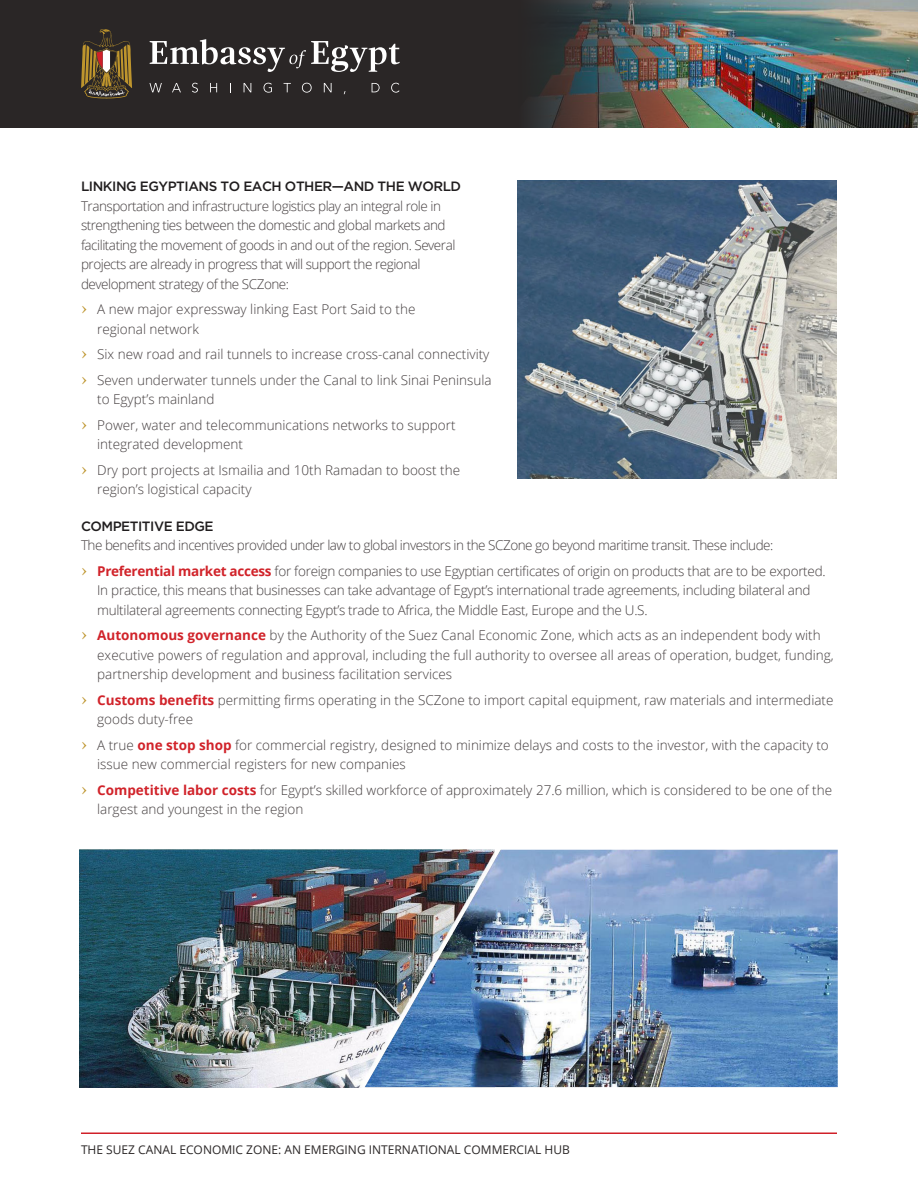
<style>
.page{position:relative;width:918px;height:1188px;background:#fff}
.page>*{position:absolute;margin:0;border:0;box-sizing:border-box;transform-origin:0 0}
.t1{font:300 13.5px/19.5px "Open Sans";color:#433d3e}
.t2{font:300 13.5px/19.5px "Open Sans";letter-spacing:-.035em;color:#433d3e}
.t3{font:300 13.5px/19.5px "Open Sans";letter-spacing:-.02em;color:#433d3e}
.t4{font:500 13.5px "Gotham";letter-spacing:-.035em;color:#201d1e}
.t5{font:12px "Open Sans";color:#2a2626}
.s1{font-family:"Gandhi Serif";font-weight:400;font-size:18px;color:#be952d}
.s2{font-weight:700;color:#d1232a}
</style>
<div class="page">
<img style="left:755px;top:0;width:163px;height:128px">
<div style="left:0;top:0;width:306px;height:128px;background:#2a2626"></div>
<img style="left:250px;top:0;width:505px;height:128px">
<svg style="left:150px;top:39px;width:250px;height:33px"></svg>
<svg style="left:149px;top:83px;width:13px;height:9px"></svg>
<svg style="left:172px;top:83px;width:9px;height:9px"></svg>
<svg style="left:192px;top:83px;width:6px;height:10px"></svg>
<svg style="left:210px;top:83px;width:7px;height:9px"></svg>
<svg style="left:244px;top:83px;width:7px;height:9px"></svg>
<svg style="left:264px;top:83px;width:8px;height:10px"></svg>
<svg style="left:284px;top:83px;width:7px;height:9px"></svg>
<svg style="left:302px;top:83px;width:10px;height:10px"></svg>
<svg style="left:324px;top:83px;width:8px;height:9px"></svg>
<svg style="left:372px;top:83px;width:8px;height:9px"></svg>
<svg style="left:391px;top:83px;width:9px;height:10px"></svg>
<svg style="left:81px;top:29px;width:51px;height:70px"></svg>
<hr style="left:81px;top:1132px;width:756px;height:2px;background:#d02029">
<img style="left:518px;top:180px;width:319px;height:298px">
<img style="left:80px;top:850px;width:414px;height:238px">
<img style="left:365px;top:850px;width:473px;height:237px">
<p class="t4" style="left:81px;top:178px;width:382px">LINKING EGYPTIANS TO EACH OTHER—AND THE WORLD</p>
<p class="t2" style="left:81px;top:196px;width:376px">Transportation and infrastructure logistics play an integral role in strengthening ties between the domestic and global markets and facilitating the movement of goods in and out of the region. Several projects are already in progress that will support the regional development strategy of the SCZone:</p>
<p class="t1" style="left:97px;top:299px;width:320px;text-indent:-16px"><span class="s1">›</span> A new major expressway linking East Port Said to the regional network</p>
<p class="t1" style="left:81px;top:341px;width:412px;line-height:25.5px"><span class="s1">›</span> Six new road and rail tunnels to increase cross-canal connectivity <span class="s1">›</span> Seven underwater tunnels under the Canal to link Sinai Peninsula</p>
<p class="t1" style="left:81px;top:386px;width:376px;line-height:25.5px;text-indent:16px">to Egypt’s mainland<br><span class="s1">›</span> Power, water and telecommunications networks to support</p>
<p class="t1" style="left:81px;top:431px;width:381px;line-height:25.5px;text-indent:16px">integrated development<br><span class="s1">›</span> Dry port projects at Ismailia and 10th Ramadan to boost the</p>
<p class="t1" style="left:97px;top:479px;width:156px">region’s logistical capacity</p>
<p class="t4" style="left:81px;top:517px;width:134px">COMPETITIVE EDGE</p>
<p class="t2" style="left:81px;top:532px;width:746px;line-height:25.5px">The benefits and incentives provided under law to global investors in the SCZone go beyond maritime transit. These include:<br><span class="s1">›</span> <span class="s2">Preferential market access</span> for foreign companies to use Egyptian certificates of origin on products that are to be exported.</p>
<p class="t3" style="left:97px;top:580px;width:715px">In practice, this means that businesses can take advantage of Egypt’s international trade agreements, including bilateral and multilateral agreements connecting Egypt’s trade to Africa, the Middle East, Europe and the U.S.</p>
<p class="t1" style="left:97px;top:625px;width:738px;text-indent:-16px"><span class="s1">›</span> <span class="s2">Autonomous governance</span> by the Authority of the Suez Canal Economic Zone, which acts as an independent body with executive powers of regulation and approval, including the full authority to oversee all areas of operation, budget, funding, partnership development and business facilitation services</p>
<p class="t1" style="left:97px;top:690px;width:738px;text-indent:-16px"><span class="s1">›</span> <span class="s2">Customs benefits</span> permitting firms operating in the SCZone to import capital equipment, raw materials and intermediate goods duty-free</p>
<p class="t1" style="left:97px;top:735px;width:733px;text-indent:-16px"><span class="s1">›</span> A true <span class="s2">one stop shop</span> for commercial registry, designed to minimize delays and costs to the investor, with the capacity to issue new commercial registers for new companies</p>
<p class="t1" style="left:97px;top:780px;width:736px;text-indent:-16px"><span class="s1">›</span> <span class="s2">Competitive labor costs</span> for Egypt’s skilled workforce of approximately 27.6 million, which is considered to be one of the largest and youngest in the region</p>
<p class="t5" style="left:81px;top:1141px;width:490px">THE SUEZ CANAL ECONOMIC ZONE: AN EMERGING INTERNATIONAL COMMERCIAL HUB</p>
</div>
